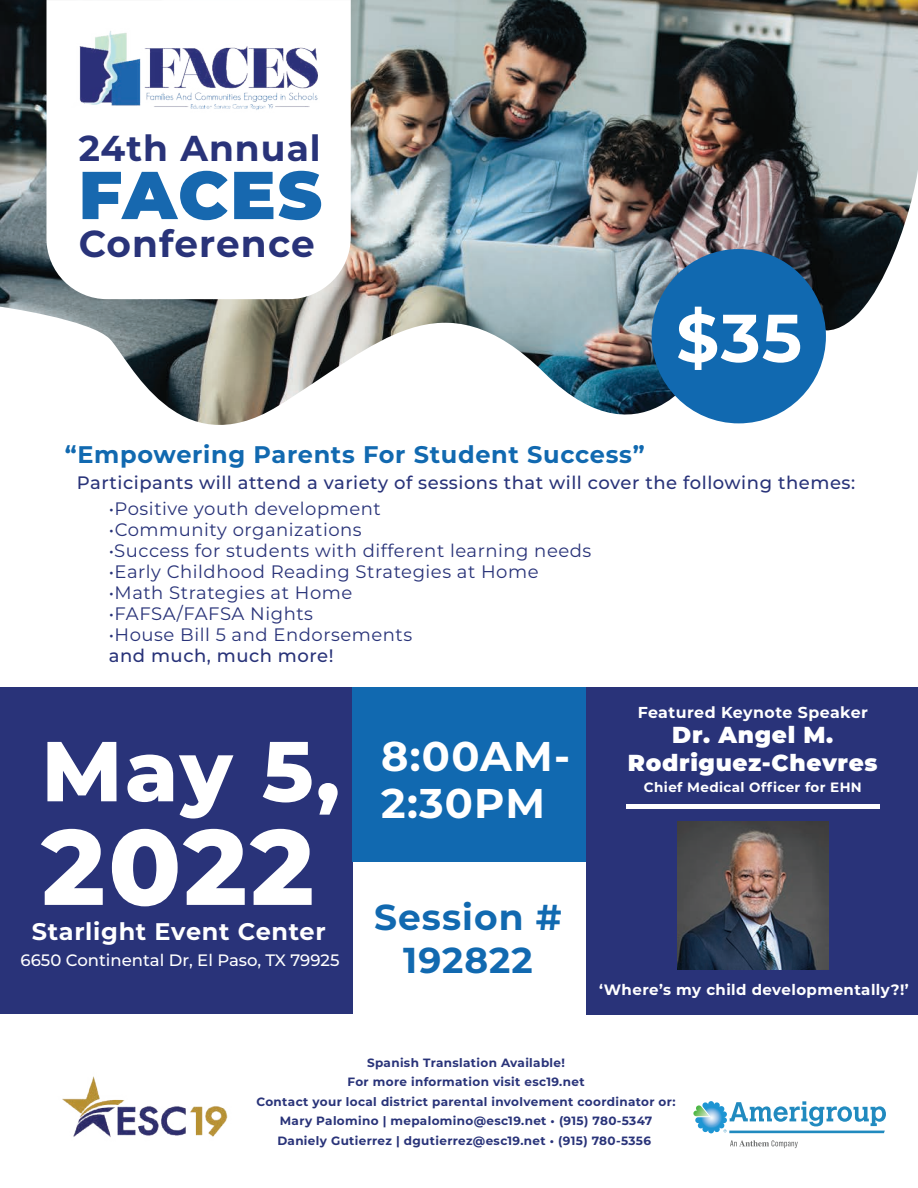
<style>
.page{position:relative;width:918px;height:1188px;background:#fff}
.page>*{position:absolute;margin:0;border:0;box-sizing:border-box;transform-origin:0 0}
.t1{font:800 106.5px "Montserrat";color:#fff}
.t2{font:800 84.9px "Montserrat";color:#fff}
.t3{font:900 67.5px "Montserrat";letter-spacing:.025em;color:#1768af}
.t4{font:700 67.35px "Montserrat";color:#fff}
.t5{font:700 41.55px/46.7px "Montserrat";letter-spacing:.03em;color:#fff}
.t6{font:700 37.5px "Montserrat";letter-spacing:.03em;color:#293379}
.t7{font:700 36px/43.5px "Montserrat";letter-spacing:.03em;color:#1169b0;text-align:center}
.t8{font:700 36px "Montserrat";letter-spacing:.03em;color:#293379}
.t9{font:700 24px "Montserrat";letter-spacing:.03em;color:#1169b0}
.t10{font:700 24px "Montserrat";letter-spacing:.03em;color:#fff}
.t11{font:900 23.1px/27.8px "Montserrat";letter-spacing:.03em;color:#fff;text-align:center}
.t12{font:18px "Montserrat";letter-spacing:.03em;color:#293379}
.t13{font:500 18px "Montserrat";letter-spacing:.03em;color:#293379}
.t14{font:500 16.5px "Montserrat";color:#fff}
.t15{font:700 15.75px "Montserrat";letter-spacing:.03em;color:#fff}
.t16{font:700 15px "Montserrat";letter-spacing:.03em;color:#fff}
.t17{font:700 13.5px "Montserrat";letter-spacing:.03em;color:#fff}
.t18{font:700 12px/19.5px "Montserrat";letter-spacing:.03em;color:#293379;text-align:center}
</style>
<div class="page">
<img style="left:0;top:0;width:918px;height:164px">
<svg style="left:47px;top:0;width:304px;height:164px"></svg>
<img style="left:0;top:164px;width:918px;height:261px">
<div style="left:0;top:687px;width:352px;height:327px;background:#293379"></div>
<div style="left:352px;top:687px;width:234px;height:175px;background:#1169b0"></div>
<div style="left:652px;top:249px;width:174px;height:174px;background:#1169b0;border-radius:50%"></div>
<div style="left:586px;top:687px;width:332px;height:327px;background:#293379"></div>
<img style="left:62px;top:1076px;width:166px;height:62px">
<svg style="left:730px;top:1140px;width:68px;height:8px"></svg>
<svg style="left:693px;top:1101px;width:193px;height:32px"></svg>
<svg style="left:702px;top:1108px;width:18px;height:17px"></svg>
<hr style="left:626px;top:805px;width:254px;height:4px;background:#fff">
<img style="left:71px;top:18px;width:262px;height:106px">
<img style="left:677px;top:821px;width:152px;height:149px">
<h3 class="t8" style="left:79px;top:122px;width:244px">24th Annual</h3>
<h3 class="t3" style="left:79px;top:144px;width:245px">FACES</h3>
<h3 class="t6" style="left:79px;top:217px;width:238px">Conference</h3>
<h3 class="t4" style="left:676px;top:289px;width:127px">$35</h3>
<h3 class="t9" style="left:65px;top:437px;width:581px">“Empowering Parents For Student Success”</h3>
<h3 class="t13" style="left:77px;top:470px;width:780px">Participants will attend a variety of sessions that will cover the following themes:</h3>
<h3 class="t12" style="left:109px;top:496px;width:274px">•Positive youth development</h3>
<h3 class="t12" style="left:109px;top:517px;width:254px">•Community organizations</h3>
<h3 class="t12" style="left:109px;top:538px;width:484px">•Success for students with different learning needs</h3>
<h3 class="t12" style="left:109px;top:559px;width:431px">•Early Childhood Reading Strategies at Home</h3>
<h3 class="t12" style="left:109px;top:580px;width:245px">•Math Strategies at Home</h3>
<h3 class="t12" style="left:109px;top:601px;width:206px">•FAFSA/FAFSA Nights</h3>
<h3 class="t12" style="left:109px;top:622px;width:305px">•House Bill 5 and Endorsements</h3>
<h3 class="t13" style="left:109px;top:643px;width:226px">and much, much more!</h3>
<h2 class="t2" style="left:42px;top:709px;width:300px">May 5,</h2>
<h1 class="t1" style="left:42px;top:789px;width:274px">2022</h1>
<h3 class="t10" style="left:32px;top:914px;width:296px">Starlight Event Center</h3>
<h3 class="t14" style="left:21px;top:949px;width:320px">6650 Continental Dr, El Paso, TX 79925</h3>
<h3 class="t5" style="left:381px;top:731px;width:190px">8:00AM-<br>2:30PM</h3>
<h3 class="t15" style="left:638px;top:701px;width:232px">Featured Keynote Speaker</h3>
<h3 class="t11" style="left:628px;top:720px;width:251px">Dr. Angel M.<br>Rodriguez-Chevres</h3>
<p class="t17" style="left:644px;top:778px;width:219px">Chief Medical Officer for EHN</p>
<h3 class="t7" style="left:374px;top:893px;width:189px">Session #<br>192822</h3>
<p class="t16" style="left:599px;top:979px;width:311px">‘Where’s my child developmentally?!’</p>
<p class="t18" style="left:257px;top:1052px;width:421px">Spanish Translation Available!<br>For more information visit esc19.net<br>Contact your local district parental involvement coordinator or:<br>Mary Palomino | mepalomino@esc19.net • (915) 780-5347<br>Daniely Gutierrez | dgutierrez@esc19.net • (915) 780-5356</p>
</div>
